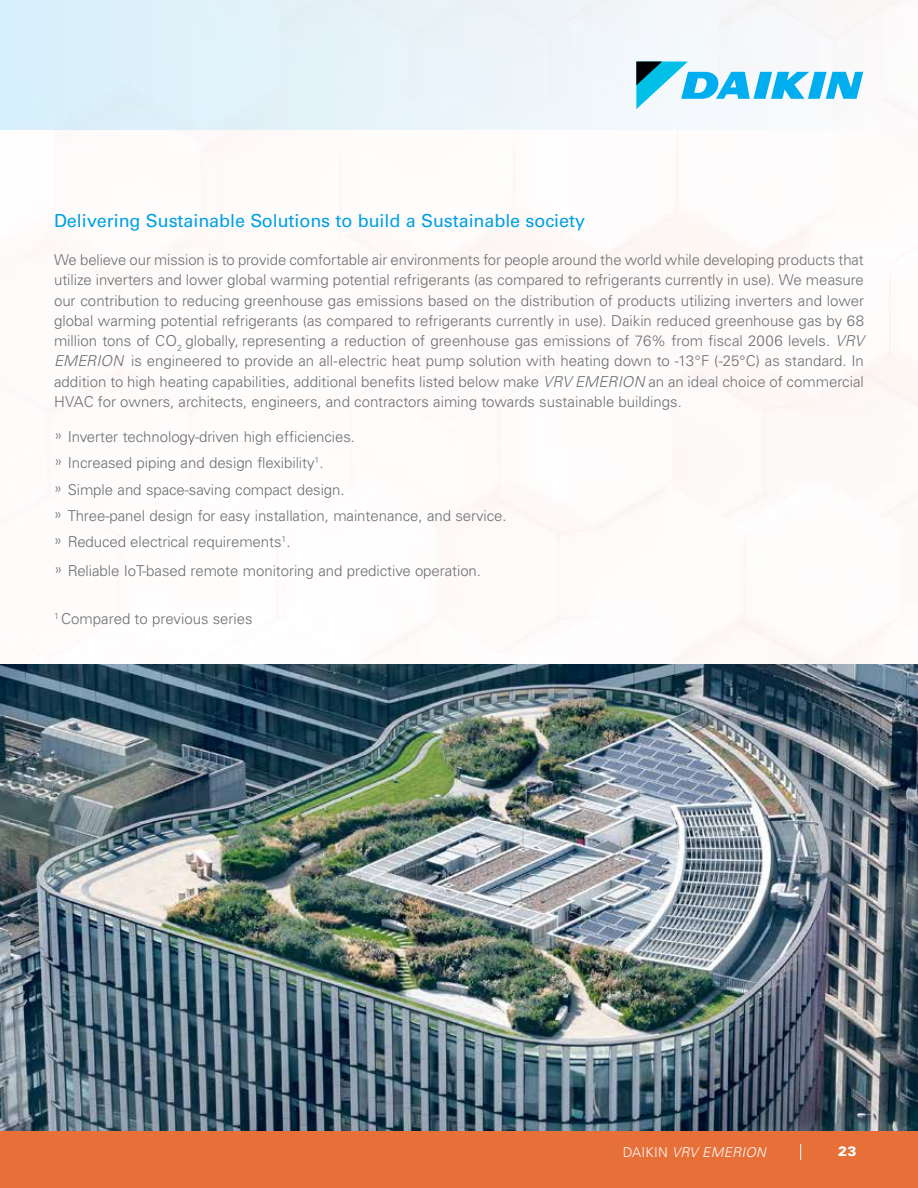
<style>
.page{position:relative;width:918px;height:1188px;background:#fff}
.page>*{position:absolute;margin:0;border:0;box-sizing:border-box;transform-origin:0 0}
.t1{font:18px "Univers LT Pro 55 Roman";letter-spacing:-.005em;color:#00a1e4}
.t2{font:300 15px/20.2px "Univers LT Pro 45";letter-spacing:-.005em;color:#6d6e71;text-align:justify}
.t3{font:italic 300 13.5px "Univers LT Pro 45";letter-spacing:.02em;color:#fff}
.t4{font:900 13.5px "Univers LT Pro 75";color:#fff}
.s1{font-style:italic}
.s2{font-style:normal}
</style>
<div class="page">
<img style="left:0;top:664px;width:918px;height:468px">
<div style="left:0;top:1132px;width:918px;height:56px;background:#e77039"></div>
<div style="left:0;top:0;width:918px;height:130px;background:linear-gradient(to right,#d7effa,#fdf9f9)"></div>
<svg style="left:800px;top:1144px;width:1px;height:16px"></svg>
<svg style="left:636px;top:62px;width:227px;height:47px"></svg>
<p class="t1" style="left:54px;top:208px;width:533px">Delivering Sustainable Solutions to build a Sustainable society</p>
<p class="t2" style="left:54px;top:249px;width:812px">We believe our mission is to provide comfortable air environments for people around the world while developing products that utilize inverters and lower global warming potential refrigerants (as compared to refrigerants currently in use). We measure our contribution to reducing greenhouse gas emissions based on the distribution of products utilizing inverters and lower global warming potential refrigerants (as compared to refrigerants currently in use). Daikin reduced greenhouse gas by 68 million tons of CO<sub>2</sub> globally, representing a reduction of greenhouse gas emissions of 76% from fiscal 2006 levels. <span class="s1">VRV EMERION</span> is engineered to provide an all-electric heat pump solution with heating down to -13°F (-25°C) as standard. In addition to high heating capabilities, additional benefits listed below make <span class="s1">VRV EMERION</span> an an ideal choice of commercial HVAC for owners, architects, engineers, and contractors aiming towards sustainable buildings.</p>
<p class="t2" style="left:54px;top:423px;width:454px;line-height:26.2px;text-align:left">» Inverter technology-driven high efficiencies.<br>» Increased piping and design flexibility<sup>1</sup>.<br>» Simple and space-saving compact design.<br>» Three-panel design for easy installation, maintenance, and service. » Reduced electrical requirements<sup>1</sup>.</p>
<p class="t2" style="left:54px;top:561px;width:429px">» Reliable IoT-based remote monitoring and predictive operation.</p>
<p class="t2" style="left:54px;top:608px;width:200px"><sup>1</sup> Compared to previous series</p>
<p class="t3" style="left:623px;top:1144px;width:145px"><span class="s2">DAIKIN</span> VRV EMERION</p>
<p class="t4" style="left:838px;top:1142px;width:20px">23</p>
</div>
